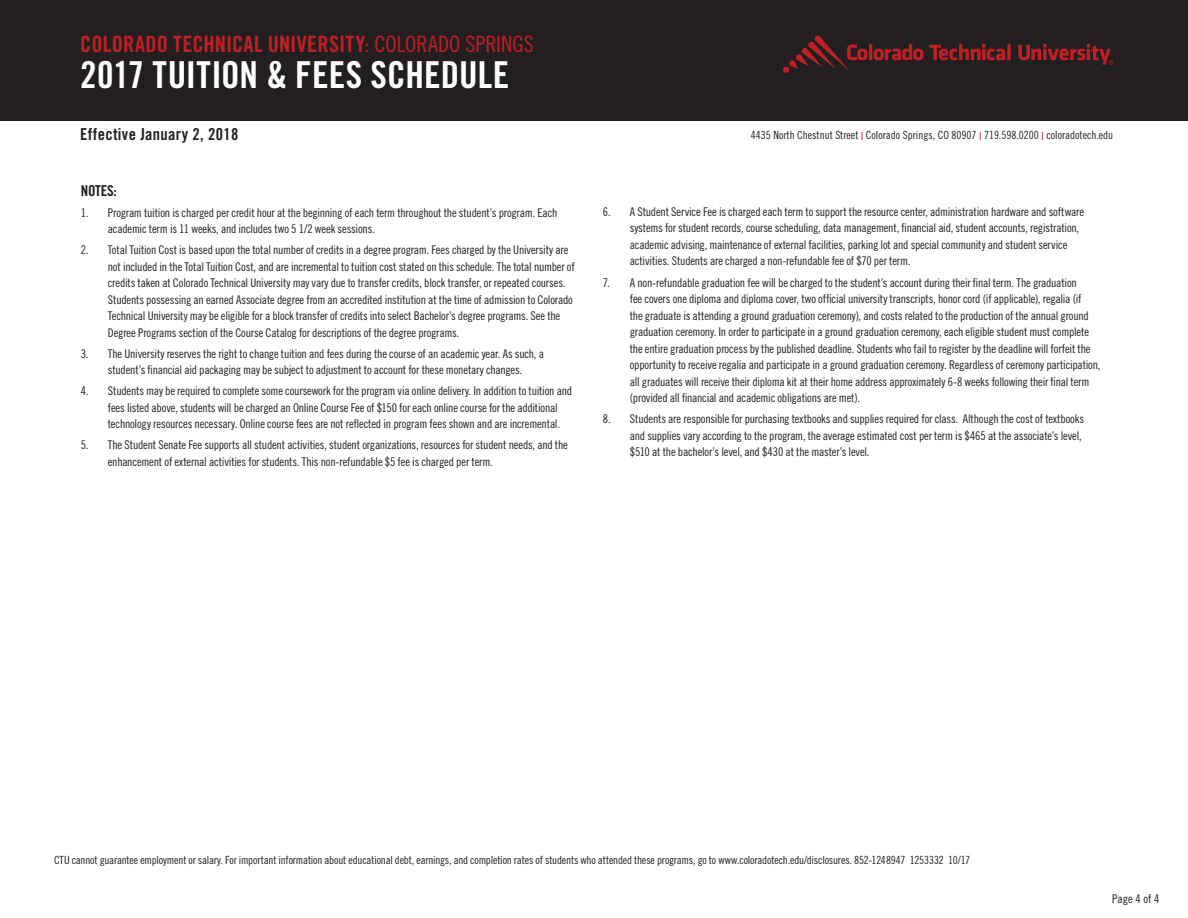
<style>
.page{position:relative;width:1188px;height:918px;background:#fff}
.page>*{position:absolute;margin:0;border:0;box-sizing:border-box;transform-origin:0 0}
.t1{font:37.2px "Trade Gothic LT Std Bd Cn 20";letter-spacing:.005em;color:#fff}
.t2{font:22.5px "Trade Gothic LT Std Bd Cn 20";letter-spacing:.005em;color:#c02025}
.t3{font:16.5px "Trade Gothic LT Std Bd Cn 20";letter-spacing:.02em;color:#231f20}
.Notes_Header{font:15px "Trade Gothic LT Std Bd Cn 20";letter-spacing:-.02em;color:#231f20}
.Notes_Body{font:12px/16.5px "Trade Gothic LT Std Cn 18";letter-spacing:-.015em;color:#231f20}
.Disclaimer{font:11.25px "Trade Gothic LT Std Cn 18";letter-spacing:-.01em;color:#231f20}
.s1{font-family:"Trade Gothic LT Std Cn 18"}
.s2{color:#c02025}
</style>
<div class="page">
<div style="left:0;top:0;width:1188px;height:122px;background:#231f20"></div>
<svg style="left:783px;top:36px;width:140px;height:37px"></svg>
<svg style="left:929px;top:44px;width:82px;height:16px"></svg>
<svg style="left:1018px;top:44px;width:95px;height:21px"></svg>
<h2 class="t2" style="left:80px;top:30px;width:455px">COLORADO TECHNICAL UNIVERSITY<span class="s1">: COLORADO SPRINGS</span></h2>
<h1 class="t1" style="left:80px;top:52px;width:431px">2017 TUITION &amp; FEES SCHEDULE</h1>
<h3 class="t3" style="left:80px;top:125px;width:160px">Effective January 2, 2018</h3>
<p class="Notes_Header" style="left:81px;top:181px;width:37px">NOTES:</p>
<p class="Notes_Body" style="left:108px;top:204px;width:451px;text-indent:-27px">1. Program tuition is charged per credit hour at the beginning of each term throughout the student’s program. Each academic term is 11 weeks, and includes two 5 1/2 week sessions.</p>
<p class="Notes_Body" style="left:108px;top:242px;width:469px;text-indent:-27px">2. Total Tuition Cost is based upon the total number of credits in a degree program. Fees charged by the University are not included in the Total Tuition Cost, and are incremental to tuition cost stated on this schedule. The total number of credits taken at Colorado Technical University may vary due to transfer credits, block transfer, or repeated courses.<br>Students possessing an earned Associate degree from an accredited institution at the time of admission to Colorado Technical University may be eligible for a block transfer of credits into select Bachelor’s degree programs. See the Degree Programs section of the Course Catalog for descriptions of the degree programs.</p>
<p class="Notes_Body" style="left:81px;top:345px;width:465px;text-align:center">3. The University reserves the right to change tuition and fees during the course of an academic year. As such, a student’s financial aid packaging may be subject to adjustment to account for these monetary changes.</p>
<p class="Notes_Body" style="left:108px;top:383px;width:466px;text-indent:-27px">4. Students may be required to complete some coursework for the program via online delivery. In addition to tuition and fees listed above, students will be charged an Online Course Fee of $150 for each online course for the additional technology resources necessary. Online course fees are not reflected in program fees shown and are incremental.</p>
<p class="Notes_Body" style="left:108px;top:437px;width:462px;text-indent:-27px">5. The Student Senate Fee supports all student activities, student organizations, resources for student needs, and the enhancement of external activities for students. This non-refundable $5 fee is charged per term.</p>
<p class="Disclaimer" style="left:751px;top:128px;width:364px">4435 North Chestnut Street <span class="s2">I</span> Colorado Springs, CO 80907 <span class="s2">I</span> 719.598.0200 <span class="s2">I</span> coloradotech.edu</p>
<p class="Notes_Body" style="left:630px;top:203px;width:456px;text-indent:-27px">6. A Student Service Fee is charged each term to support the resource center, administration hardware and software systems for student records, course scheduling, data management, financial aid, student accounts, registration, academic advising, maintenance of external facilities, parking lot and special community and student service activities. Students are charged a non-refundable fee of $70 per term.</p>
<p class="Notes_Body" style="left:630px;top:274px;width:472px;text-indent:-27px">7. A non-refundable graduation fee will be charged to the student’s account during their final term. The graduation<br>fee covers one diploma and diploma cover, two official university transcripts, honor cord (if applicable), regalia (if<br>the graduate is attending a ground graduation ceremony), and costs related to the production of the annual ground graduation ceremony. In order to participate in a ground graduation ceremony, each eligible student must complete the entire graduation process by the published deadline. Students who fail to register by the deadline will forfeit the opportunity to receive regalia and participate in a ground graduation ceremony. Regardless of ceremony participation, all graduates will receive their diploma kit at their home address approximately 6-8 weeks following their final term (provided all financial and academic obligations are met).</p>
<p class="Notes_Body" style="left:630px;top:410px;width:456px;text-indent:-27px">8. Students are responsible for purchasing textbooks and supplies required for class. Although the cost of textbooks and supplies vary according to the program, the average estimated cost per term is $465 at the associate’s level, $510 at the bachelor’s level, and $430 at the master’s level.</p>
<p class="Disclaimer" style="left:54px;top:853px;width:918px">CTU cannot guarantee employment or salary. For important information about educational debt, earnings, and completion rates of students who attended these programs, go to www.coloradotech.edu/disclosures. 852-1248947 1253332 10/17</p>
<p class="Notes_Body" style="left:1112px;top:891px;width:49px">Page 4 of 4</p>
</div>
